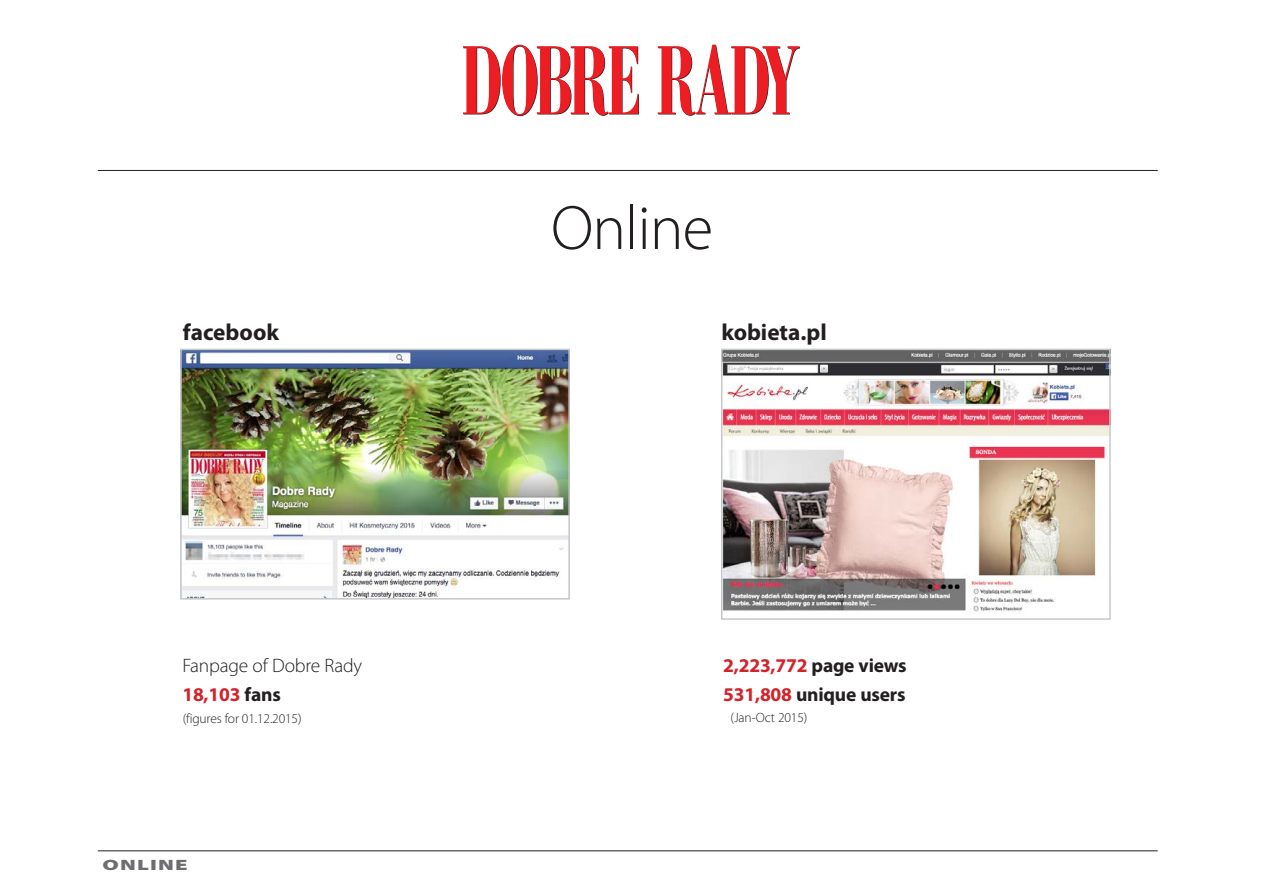
<style>
.page{position:relative;width:1263px;height:893px;background:#fff}
.page>*{position:absolute;margin:0;border:0;box-sizing:border-box;transform-origin:0 0}
.t1{font:300 63px "Myriad Pro";letter-spacing:-.015em;color:#231f20}
.t2{font:700 23.25px "Myriad Pro";color:#231f20}
.t3{font:700 19.5px/28.5px "Myriad Pro";letter-spacing:-.01em;color:#231f20}
.t4{font:300 19.5px/28.5px "Myriad Pro";letter-spacing:-.01em;color:#231f20}
.t5{font:900 15px "Myriad Pro";letter-spacing:.05em;color:#6d6e71;scale:1.5 1}
.t6{font:300 13.5px "Myriad Pro";letter-spacing:-.01em;color:#231f20}
.s1{font-weight:700;color:#d2232a}
.s2{font-weight:700}
.s3{color:#d2232a}
</style>
<div class="page">
<svg style="left:463px;top:45px;width:176px;height:71px"></svg>
<svg style="left:658px;top:45px;width:142px;height:71px"></svg>
<hr style="left:98px;top:170px;width:1060px;height:1px;background:#231f20">
<hr style="left:98px;top:850px;width:1060px;height:1px;background:#231f20">
<img style="left:724px;top:352px;width:384px;height:261px">
<div style="left:721px;top:349px;width:390px;height:271px;border:2px solid #c7c8ca"></div>
<img style="left:183px;top:352px;width:384px;height:245px">
<div style="left:180px;top:349px;width:390px;height:251px;border:2px solid #c7c8ca"></div>
<h1 class="t1" style="left:551px;top:190px;width:164px">Online</h1>
<p class="t2" style="left:183px;top:317px;width:98px">facebook</p>
<p class="t2" style="left:721px;top:317px;width:107px">kobieta.pl</p>
<p class="t4" style="left:182px;top:651px;width:181px">Fanpage of Dobre Rady<br><span class="s1">18,103</span> <span class="s2">fans</span></p>
<p class="t6" style="left:183px;top:710px;width:120px">(figures for 01.12.2015)</p>
<p class="t5" style="left:102px;top:854px;width:58px">ONLINE</p>
<p class="t3" style="left:723px;top:651px;width:185px"><span class="s3">2,223,772</span> page views<br><span class="s3">531,808</span> unique users</p>
<p class="t6" style="left:730px;top:710px;width:79px">(Jan-Oct 2015)</p>
</div>
